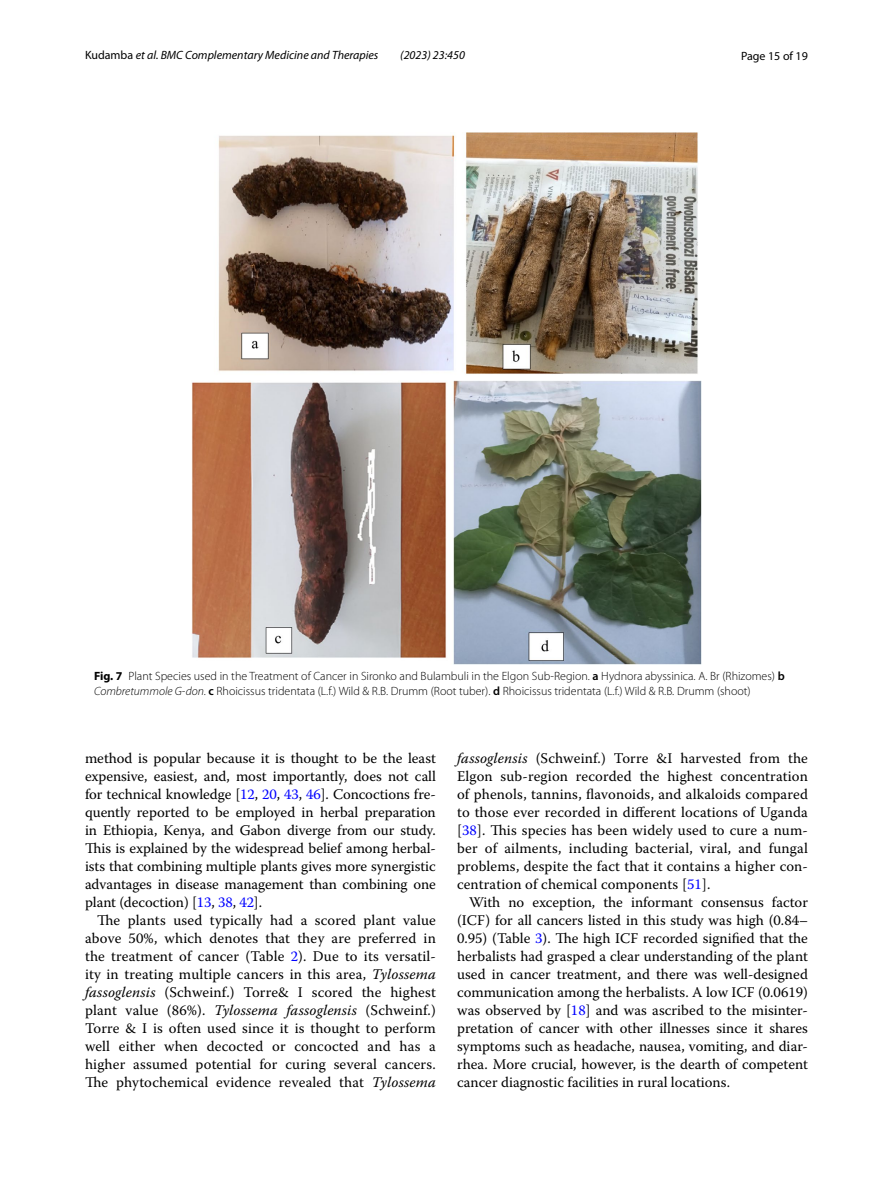
<style>
.page{position:relative;width:893px;height:1187px;background:#fff}
.page>*{position:absolute;margin:0;border:0;box-sizing:border-box;transform-origin:0 0}
.t1{font:14.7px/18px "Warnock Pro";letter-spacing:.005em;color:#000;text-align:justify}
.t2{font:300 12px/15px "Myriad Pro";color:#000}
.t3{font:italic 12px "Myriad Pro";color:#000}
.t4{font:12px "Myriad Pro";color:#000}
.s1{font-style:normal}
.s2{font-weight:700}
.s3{font-weight:600}
.s4{font-style:italic}
.s5{color:#00f}
</style>
<div class="page">
<img style="left:191px;top:133px;width:511px;height:531px">
<p class="t3" style="left:85px;top:48px;width:295px"><span class="s1">Kudamba</span> et al. BMC Complementary Medicine and Therapies</p>
<p class="t3" style="left:400px;top:48px;width:66px">(2023) 23:450</p>
<p class="t4" style="left:741px;top:48px;width:68px">Page 15 of 19</p>
<p class="t2" style="left:94px;top:668px;width:692px"><span class="s2">Fig. 7</span> Plant Species used in the Treatment of Cancer in Sironko and Bulambuli in the Elgon Sub-Region. <span class="s3">a</span> Hydnora abyssinica. A. Br (Rhizomes) <span class="s3">b<br></span><span class="s4">Combretummole G-don.</span> <span class="s3">c</span> Rhoicissus tridentata (L.f.) Wild &amp; R.B. Drumm (Root tuber). <span class="s3">d</span> Rhoicissus tridentata (L.f.) Wild &amp; R.B. Drumm (shoot)</p>
<p class="t1" style="left:85px;top:748px;width:352px">method is popular because it is thought to be the least expensive, easiest, and, most importantly, does not call for technical knowledge [<span class="s5">12</span>, <span class="s5">20</span>, <span class="s5">43</span>, <span class="s5">46</span>]. Concoctions fre&shy;quently reported to be employed in herbal preparation in Ethiopia, Kenya, and Gabon diverge from our study.<br>This is explained by the widespread belief among herbal&shy;ists that combining multiple plants gives more synergistic advantages in disease management than combining one plant (decoction) [<span class="s5">13</span>, <span class="s5">38</span>, <span class="s5">42</span>].</p>
<p class="t1" style="left:85px;top:910px;width:352px;text-indent:12px">The plants used typically had a scored plant value above 50%, which denotes that they are preferred in the treatment of cancer (Table <span class="s5">2</span>). Due to its versatil&shy;ity in treating multiple cancers in this area, <span class="s4">Tylossema fassoglensis</span> (Schweinf.) Torre&amp; I scored the highest plant value (86%). <span class="s4">Tylossema fassoglensis</span> (Schweinf.)<br>Torre &amp; I is often used since it is thought to perform well either when decocted or concocted and has a higher assumed potential for curing several cancers.<br>The phytochemical evidence revealed that <span class="s4">Tylossema</span></p>
<p class="t1" style="left:457px;top:748px;width:352px"><span class="s4">fassoglensis</span> (Schweinf.) Torre &amp;I harvested from the Elgon sub-region recorded the highest concentration of phenols, tannins, flavonoids, and alkaloids compared to those ever recorded in different locations of Uganda [<span class="s5">38</span>]. This species has been widely used to cure a num&shy;ber of ailments, including bacterial, viral, and fungal problems, despite the fact that it contains a higher con&shy;centration of chemical components [<span class="s5">51</span>].</p>
<p class="t1" style="left:457px;top:892px;width:352px;text-indent:12px">With no exception, the informant consensus factor (ICF) for all cancers listed in this study was high (0.84– 0.95) (Table <span class="s5">3</span>). The high ICF recorded signified that the herbalists had grasped a clear understanding of the plant used in cancer treatment, and there was well-designed communication among the herbalists. A low ICF (0.0619) was observed by [<span class="s5">18</span>] and was ascribed to the misinter&shy;pretation of cancer with other illnesses since it shares symptoms such as headache, nausea, vomiting, and diar&shy;rhea. More crucial, however, is the dearth of competent cancer diagnostic facilities in rural locations.</p>
</div>
